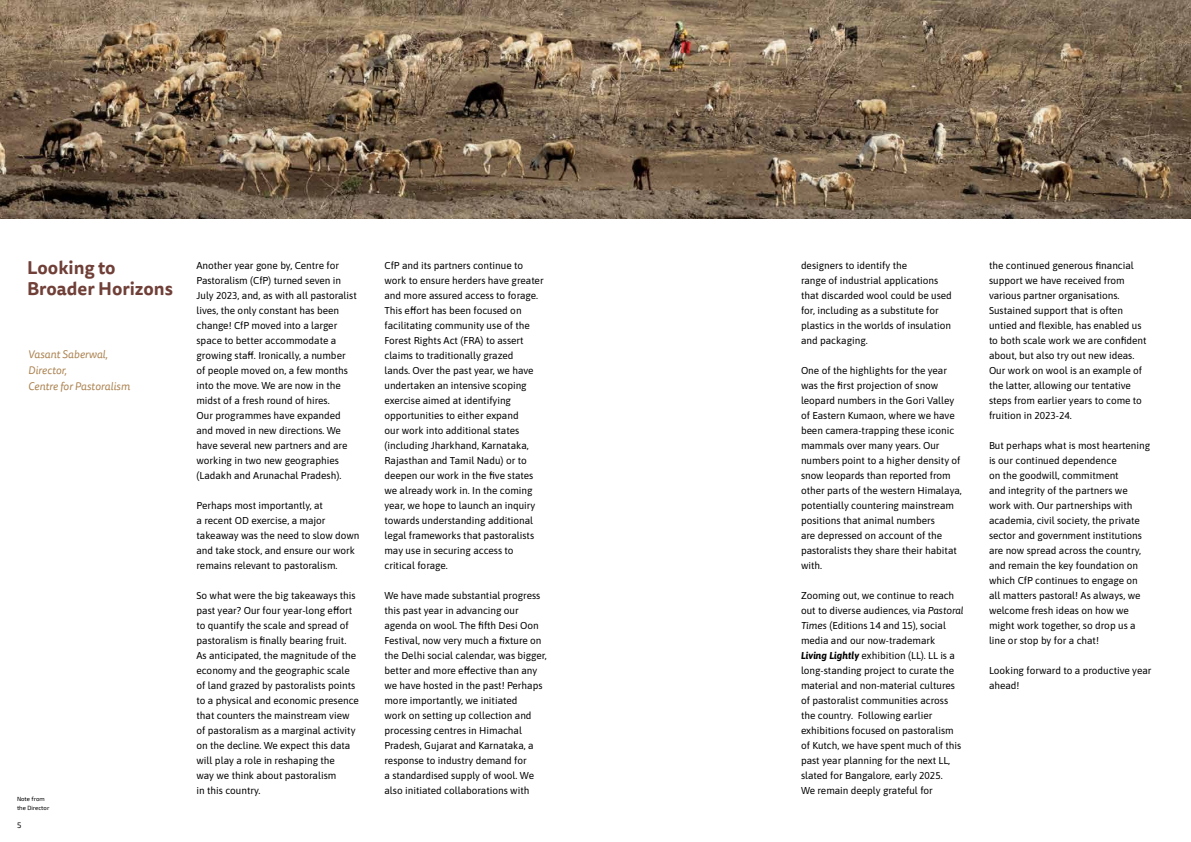
<style>
.page{position:relative;width:1191px;height:842px;background:#fff}
.page>*{position:absolute;margin:0;border:0;box-sizing:border-box;transform-origin:0 0}
.t1{font:700 18px/21px "Tisa Sans Pro";color:#704038}
.t2{font:italic 11px/16px "Tisa Sans Pro";color:#ac8351}
.t3{font:10px/15px "Asap";color:#000}
.t4{font:8px "Exo 2";color:#000}
.t5{font:6px/9px "Exo 2";color:#000}
.s1{font-style:italic}
.s2{font-weight:700;font-style:italic}
</style>
<div class="page">
<img style="left:0;top:0;width:1191px;height:219px">
<h1 class="t1" style="left:27px;top:257px;width:147px">Looking to<br>Broader Horizons</h1>
<p class="t2" style="left:28px;top:346px;width:103px">Vasant Saberwal,<br>Director,<br>Centre for Pastoralism</p>
<p class="t5" style="left:17px;top:794px;width:34px">Note from the Director</p>
<p class="t4" style="left:17px;top:820px;width:6px">5</p>
<p class="t3" style="left:196px;top:258px;width:162px">Another year gone by, Centre for<br>Pastoralism (CfP) turned seven in<br>July 2023, and, as with all pastoralist lives, the only constant has been change! CfP moved into a larger space to better accommodate a growing staff. Ironically, a number of people moved on, a few months into the move. We are now in the midst of a fresh round of hires.<br>Our programmes have expanded and moved in new directions. We have several new partners and are working in two new geographies (Ladakh and Arunachal Pradesh).</p>
<p class="t3" style="left:196px;top:498px;width:164px">Perhaps most importantly, at<br>a recent OD exercise, a major takeaway was the need to slow down and take stock, and ensure our work remains relevant to pastoralism.</p>
<p class="t3" style="left:196px;top:588px;width:164px">So what were the big takeaways this past year? Our four year-long effort to quantify the scale and spread of pastoralism is finally bearing fruit.<br>As anticipated, the magnitude of the economy and the geographic scale of land grazed by pastoralists points to a physical and economic presence that counters the mainstream view of pastoralism as a marginal activity on the decline. We expect this data will play a role in reshaping the<br>way we think about pastoralism<br>in this country.</p>
<p class="t3" style="left:384px;top:258px;width:161px">CfP and its partners continue to work to ensure herders have greater and more assured access to forage.<br>This effort has been focused on facilitating community use of the<br>Forest Rights Act (FRA) to assert claims to traditionally grazed<br>lands. Over the past year, we have undertaken an intensive scoping exercise aimed at identifying opportunities to either expand<br>our work into additional states (including Jharkhand, Karnataka,<br>Rajasthan and Tamil Nadu) or to deepen our work in the five states we already work in. In the coming year, we hope to launch an inquiry towards understanding additional legal frameworks that pastoralists may use in securing access to critical forage.</p>
<p class="t3" style="left:384px;top:588px;width:164px">We have made substantial progress this past year in advancing our agenda on wool. The fifth Desi Oon Festival, now very much a fixture on the Delhi social calendar, was bigger, better and more effective than any we have hosted in the past! Perhaps more importantly, we initiated<br>work on setting up collection and processing centres in Himachal Pradesh, Gujarat and Karnataka, a response to industry demand for<br>a standardised supply of wool. We also initiated collaborations with</p>
<p class="t3" style="left:801px;top:258px;width:152px">designers to identify the<br>range of industrial applications that discarded wool could be used for, including as a substitute for plastics in the worlds of insulation and packaging.</p>
<p class="t3" style="left:801px;top:363px;width:162px">One of the highlights for the year was the first projection of snow leopard numbers in the Gori Valley of Eastern Kumaon, where we have been camera-trapping these iconic mammals over many years. Our numbers point to a higher density of snow leopards than reported from other parts of the western Himalaya, potentially countering mainstream positions that animal numbers<br>are depressed on account of the pastoralists they share their habitat with.</p>
<p class="t3" style="left:801px;top:588px;width:164px">Zooming out, we continue to reach out to diverse audiences, via <span class="s1">Pastoral Times</span> (Editions 14 and 15), social media and our now-trademark <span class="s2">Living Lightly</span> exhibition (LL). LL is a long-standing project to curate the material and non-material cultures of pastoralist communities across the country. Following earlier exhibitions focused on pastoralism of Kutch, we have spent much of this past year planning for the next LL, slated for Bangalore, early 2025.<br>We remain deeply grateful for</p>
<p class="t3" style="left:989px;top:258px;width:159px">the continued generous financial support we have received from various partner organisations.<br>Sustained support that is often untied and flexible, has enabled us to both scale work we are confident about, but also try out new ideas.<br>Our work on wool is an example of the latter, allowing our tentative steps from earlier years to come to fruition in 2023-24.</p>
<p class="t3" style="left:989px;top:438px;width:163px">But perhaps what is most heartening is our continued dependence<br>on the goodwill, commitment<br>and integrity of the partners we work with. Our partnerships with academia, civil society, the private sector and government institutions are now spread across the country, and remain the key foundation on which CfP continues to engage on all matters pastoral! As always, we welcome fresh ideas on how we might work together, so drop us a line or stop by for a chat!</p>
<p class="t3" style="left:989px;top:663px;width:164px">Looking forward to a productive year ahead!</p>
</div>
